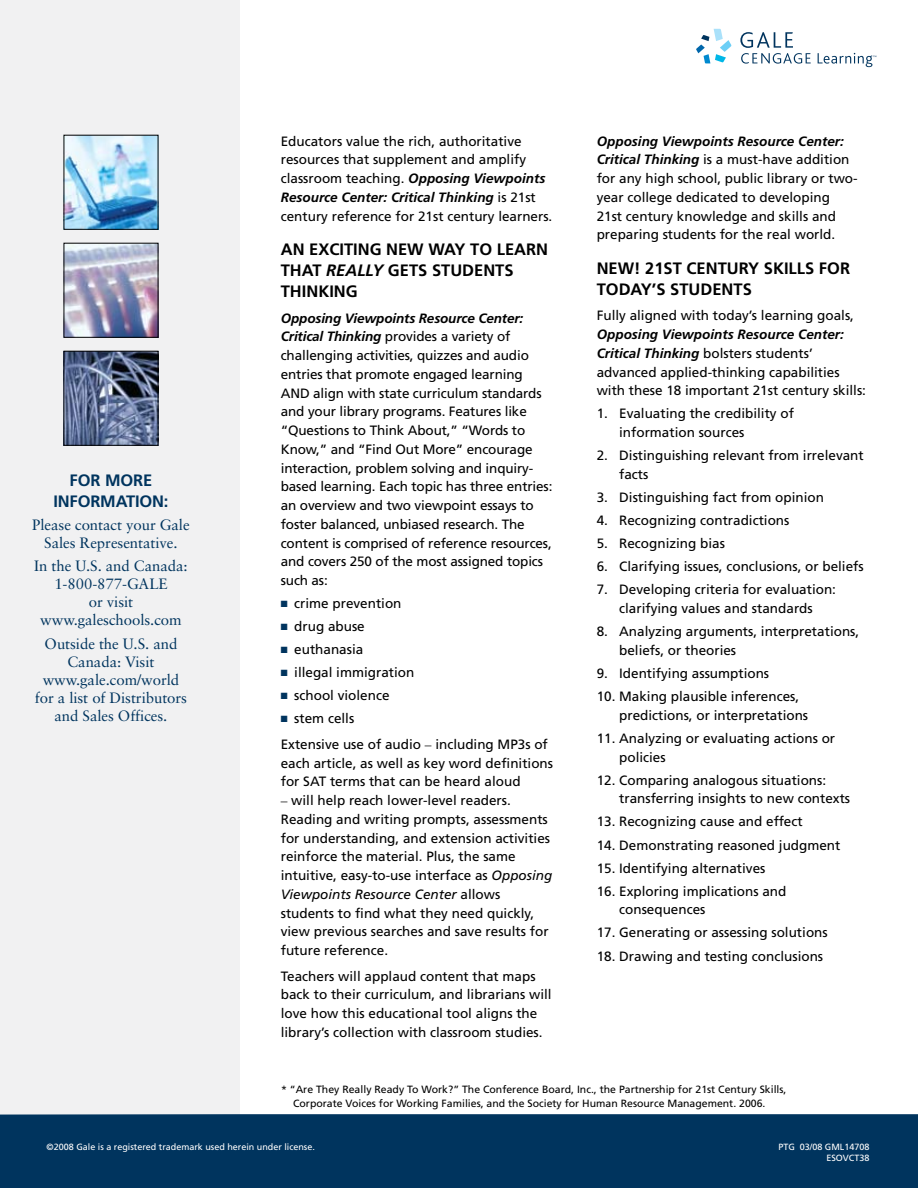
<style>
.page{position:relative;width:918px;height:1188px;background:#fff}
.page>*{position:absolute;margin:0;border:0;box-sizing:border-box;transform-origin:0 0}
.t1{font:700 16.5px/21px "Frutiger";color:#000}
.t2{font:700 16.5px "Frutiger";color:#00345e}
.t3{font:15px/18px "Sabon";letter-spacing:-.005em;color:#00345e;text-align:center}
.t4{font:13.5px/18.8px "Frutiger";color:#000}
.t5{font:10.5px/13.5px "Frutiger";color:#000}
.t6{font:9px/10.8px "Frutiger";color:#fff;text-align:right}
.s1{font-weight:700;font-style:italic}
.s2{font-style:italic}
.s3{color:#00345e}
.s4{font-family:"Times"}
</style>
<div class="page">
<div style="left:0;top:0;width:240px;height:1188px;background:#f1f1f2"></div>
<div style="left:0;top:1114px;width:918px;height:74px;background:#00345e"></div>
<svg style="left:696px;top:29px;width:36px;height:34px"></svg>
<svg style="left:740px;top:32px;width:71px;height:32px"></svg>
<svg style="left:818px;top:53px;width:58px;height:14px"></svg>
<img style="left:66px;top:137px;width:90px;height:91px">
<img style="left:66px;top:245px;width:90px;height:91px">
<img style="left:66px;top:353px;width:90px;height:91px">
<div style="left:64px;top:351px;width:94px;height:95px;border:1px solid #000"></div>
<p class="t2" style="left:70px;top:471px;width:11px">FOR</p>
<p class="t2" style="left:105px;top:471px;width:13px">MORE</p>
<p class="t2" style="left:53px;top:492px;width:11px">INFORM</p>
<p class="t2" style="left:116px;top:492px;width:21px">ATION</p>
<p class="t2" style="left:164px;top:492px;width:6px">:</p>
<p class="t3" style="left:32px;top:515px;width:159px">Please contact your Gale<br>Sales Representative.</p>
<p class="t3" style="left:34px;top:557px;width:155px">In the U.S. and Canada:<br>1-800-877-GALE<br>or visit www.galeschools.com</p>
<p class="t3" style="left:35px;top:634px;width:154px">Outside the U.S. and<br>Canada: Visit www.gale.com/world for a list of Distributors and Sales Offices.</p>
<p class="t4" style="left:281px;top:131px;width:273px">Educators value the rich, authoritative resources that supplement and amplify classroom teaching. <span class="s1">Opposing Viewpoints Resource Center: Critical Thinking</span> is 21st century reference for 21st century learners.</p>
<p class="t1" style="left:281px;top:239px;width:269px">AN EXCITING NEW WAY TO LEARN<br>THAT <span class="s2">really</span> GETS STUDENTS<br>THINKING</p>
<p class="t4" style="left:281px;top:308px;width:273px"><span class="s1">Opposing Viewpoints Resource Center:<br>Critical Thinking</span> provides a variety of challenging activities, quizzes and audio entries that promote engaged learning AND align with state curriculum standards and your library programs. Features like “Questions to Think About,” “Words to Know,” and “Find Out More” encourage interaction, problem solving and inquiry&shy;based learning. Each topic has three entries: an overview and two viewpoint essays to foster balanced, unbiased research. The content is comprised of reference resources, and covers 250 of the most assigned topics such as:</p>
<p class="t4" style="left:281px;top:594px;width:122px"><span class="s3">■</span> crime prevention</p>
<p class="t4" style="left:281px;top:617px;width:86px"><span class="s3">■</span> drug abuse</p>
<p class="t4" style="left:281px;top:640px;width:84px"><span class="s3">■</span> euthanasia</p>
<p class="t4" style="left:281px;top:663px;width:135px"><span class="s3">■</span> illegal immigration</p>
<p class="t4" style="left:281px;top:686px;width:110px"><span class="s3">■</span> school violence</p>
<p class="t4" style="left:281px;top:706px;width:269px;line-height:25.5px"><span class="s3">■</span> stem cells<br>Extensive use of audio <span class="s4">–</span> including MP3s of</p>
<p class="t4" style="left:281px;top:753px;width:274px">each article, as well as key word definitions for SAT terms that can be heard aloud</p>
<p class="t4" style="left:281px;top:791px;width:273px"><span class="s4">–</span> will help reach lower-level readers.<br>Reading and writing prompts, assessments for understanding, and extension activities reinforce the material. Plus, the same intuitive, easy-to-use interface as <span class="s2">Opposing Viewpoints Resource Center</span> allows students to find what they need quickly, view previous searches and save results for future reference.</p>
<p class="t4" style="left:281px;top:967px;width:272px">Teachers will applaud content that maps back to their curriculum, and librarians will love how this educational tool aligns the library’s collection with classroom studies.</p>
<p class="t4" style="left:597px;top:131px;width:263px"><span class="s1">Opposing Viewpoints Resource Center:<br>Critical Thinking</span> is a must-have addition for any high school, public library or two&shy;year college dedicated to developing 21st century knowledge and skills and preparing students for the real world.</p>
<p class="t1" style="left:597px;top:257px;width:14px">NEW</p>
<p class="t1" style="left:597px;top:257px;width:255px;text-indent:38px">! 21ST CENTURY SKILLS FOR<br>TODAY’S STUDENTS</p>
<p class="t4" style="left:597px;top:306px;width:259px">Fully aligned with today’s learning goals,</p>
<p class="t4" style="left:597px;top:325px;width:271px"><span class="s1">Opposing Viewpoints Resource Center:<br>Critical Thinking</span> bolsters students’ advanced applied-thinking capabilities with these 18 important 21st century skills:</p>
<p class="t4" style="left:619px;top:404px;width:176px;text-indent:-23px">1. Evaluating the credibility of information sources</p>
<p class="t4" style="left:619px;top:446px;width:246px;text-indent:-23px">2. Distinguishing relevant from irrelevant facts</p>
<p class="t4" style="left:597px;top:488px;width:229px">3. Distinguishing fact from opinion</p>
<p class="t4" style="left:597px;top:511px;width:194px">4. Recognizing contradictions</p>
<p class="t4" style="left:597px;top:534px;width:130px">5. Recognizing bias</p>
<p class="t4" style="left:597px;top:557px;width:269px">6. Clarifying issues, conclusions, or beliefs</p>
<p class="t4" style="left:597px;top:580px;width:241px;text-align:center">7. Developing criteria for evaluation: clarifying values and standards</p>
<p class="t4" style="left:619px;top:622px;width:242px;text-indent:-23px">8. Analyzing arguments, interpretations, beliefs, or theories</p>
<p class="t4" style="left:597px;top:664px;width:174px">9. Identifying assumptions</p>
<p class="t4" style="left:619px;top:687px;width:191px;text-indent:-23px">10. Making plausible inferences, predictions, or interpretations</p>
<p class="t4" style="left:619px;top:729px;width:218px;text-indent:-23px">11. Analyzing or evaluating actions or policies</p>
<p class="t4" style="left:619px;top:770px;width:233px;text-indent:-23px">12. Comparing analogous situations: transferring insights to new contexts</p>
<p class="t4" style="left:597px;top:812px;width:208px">13. Recognizing cause and effect</p>
<p class="t4" style="left:597px;top:835px;width:245px">14. Demonstrating reasoned judgment</p>
<p class="t4" style="left:597px;top:858px;width:170px">15. Identifying alternatives</p>
<p class="t4" style="left:619px;top:881px;width:169px;text-indent:-23px">16. Exploring implications and consequences</p>
<p class="t4" style="left:597px;top:923px;width:233px">17. Generating or assessing solutions</p>
<p class="t4" style="left:597px;top:946px;width:228px">18. Drawing and testing conclusions</p>
<p class="t5" style="left:293px;top:1083px;width:495px;text-indent:-12px">* “Are They Really Ready To Work?” The Conference Board, Inc., the Partnership for 21st Century Skills,<br>Corporate Voices for Working Families, and the Society for Human Resource Management. 2006.</p>
<p class="t6" style="left:47px;top:1142px;width:270px">©2008 Gale is a registered trademark used herein under license.</p>
<p class="t6" style="left:778px;top:1142px;width:93px">PTG 03/08 GML14708<br>ESOVCT38</p>
</div>
